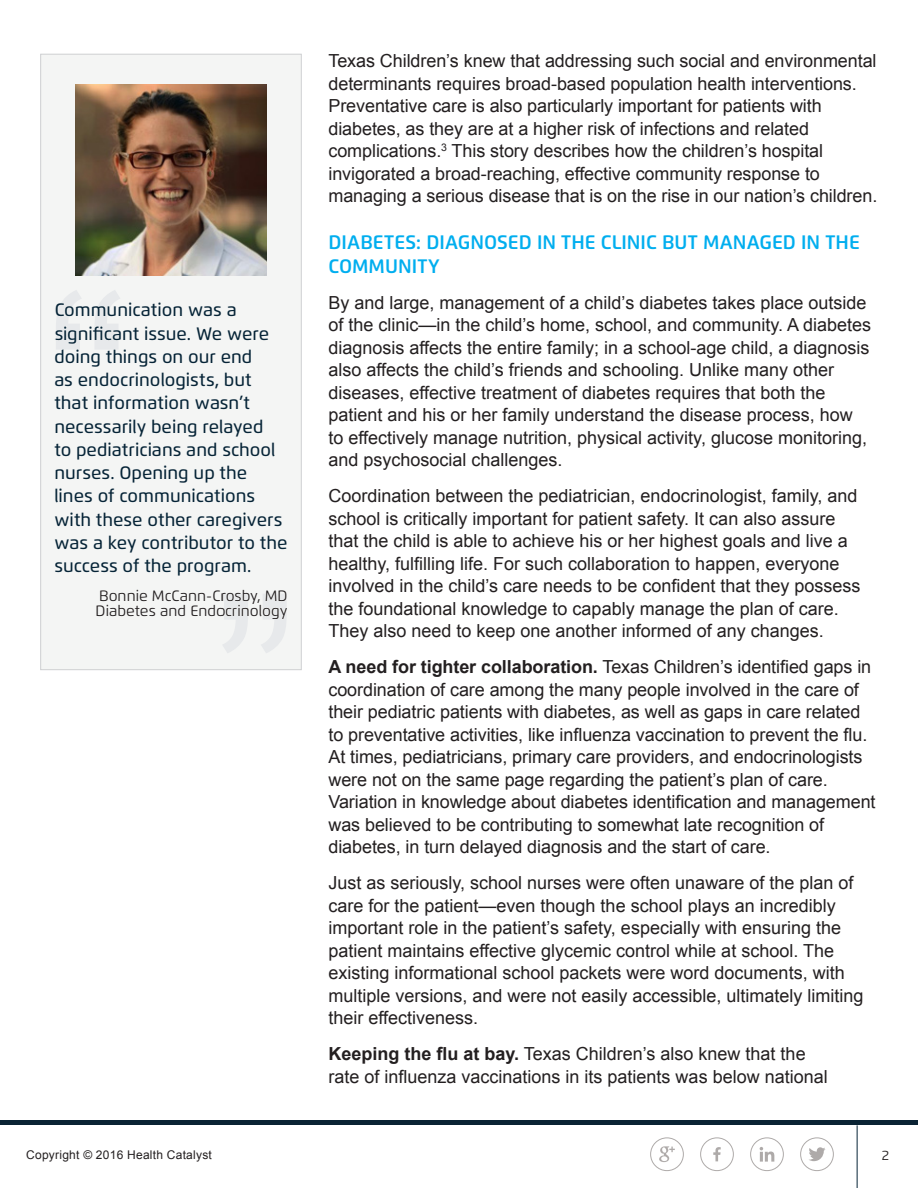
<style>
.page{position:relative;width:918px;height:1188px;background:#fff}
.page>*{position:absolute;margin:0;border:0;box-sizing:border-box;transform-origin:0 0}
.Section_Title{font:600 19.5px/24px "Flexo";color:#00aeef}
.Body_Copy{font:18px/22.5px "Arial";color:#231f20}
.Quotation_body_copy{font:500 18px/23.2px "Flexo";color:#062437}
.Quotation_attributio{font:15px/15px "Flexo";color:#231f20}
.t1{font:13.5px "Flexo";color:#231f20}
.t2{font:12px "Arial";letter-spacing:.02em;color:#231f20}
.s1{font-weight:700}
</style>
<div class="page">
<svg style="left:659px;top:1146px;width:16px;height:16px"></svg>
<div style="left:650px;top:1137px;width:34px;height:34px;border:1px solid #aeaaa9;border-radius:50%"></div>
<hr style="left:857px;top:1125px;width:1px;height:63px;background:#062437">
<div style="left:0;top:1120px;width:918px;height:5px;background:#0a2334"></div>
<svg style="left:809px;top:1147px;width:17px;height:14px"></svg>
<div style="left:800px;top:1137px;width:34px;height:34px;border:1px solid #aeaaa9;border-radius:50%"></div>
<svg style="left:713px;top:1147px;width:8px;height:14px"></svg>
<div style="left:700px;top:1137px;width:34px;height:34px;border:1px solid #aeaaa9;border-radius:50%"></div>
<svg style="left:760px;top:1147px;width:14px;height:15px"></svg>
<div style="left:750px;top:1137px;width:34px;height:34px;border:1px solid #aeaaa9;border-radius:50%"></div>
<div style="left:41px;top:54px;width:260px;height:616px;background:#f4f5f4"></div>
<div style="left:40px;top:54px;width:262px;height:616px;border:1px solid #cfd0d2"></div>
<svg style="left:56px;top:290px;width:64px;height:59px"></svg>
<svg style="left:223px;top:594px;width:63px;height:59px"></svg>
<img style="left:76px;top:84px;width:190px;height:191px">
<p class="Quotation_body_copy" style="left:54px;top:298px;width:235px">Communication was a significant issue. We were doing things on our end<br>as endocrinologists, but that information wasn’t necessarily being relayed<br>to pediatricians and school nurses. Opening up the lines of communications with these other caregivers was a key contributor to the success of the program.</p>
<p class="Quotation_attributio" style="left:96px;top:588px;width:193px">Bonnie McCann-Crosby, MD<br>Diabetes and Endocrinology</p>
<p class="Body_Copy" style="left:328px;top:50px;width:550px">Texas Children’s knew that addressing such social and environmental determinants requires broad-based population health interventions.<br>Preventative care is also particularly important for patients with diabetes, as they are at a higher risk of infections and related complications.<sup>3</sup> This story describes how the children’s hospital invigorated a broad-reaching, effective community response to managing a serious disease that is on the rise in our nation’s children.</p>
<p class="Section_Title" style="left:328px;top:230px;width:533px">DIABETES: DIAGNOSED IN THE CLINIC BUT MANAGED IN THE<br>COMMUNITY</p>
<p class="Body_Copy" style="left:328px;top:291px;width:544px">By and large, management of a child’s diabetes takes place outside of the clinic—in the child’s home, school, and community. A diabetes diagnosis affects the entire family; in a school-age child, a diagnosis also affects the child’s friends and schooling. Unlike many other diseases, effective treatment of diabetes requires that both the patient and his or her family understand the disease process, how to effectively manage nutrition, physical activity, glucose monitoring, and psychosocial challenges.</p>
<p class="Body_Copy" style="left:328px;top:485px;width:533px">Coordination between the pediatrician, endocrinologist, family, and school is critically important for patient safety. It can also assure that the child is able to achieve his or her highest goals and live a healthy, fulfilling life. For such collaboration to happen, everyone involved in the child’s care needs to be confident that they possess the foundational knowledge to capably manage the plan of care.<br>They also need to keep one another informed of any changes.</p>
<p class="Body_Copy" style="left:328px;top:656px;width:549px"><span class="s1">A need for tighter collaboration.</span> Texas Children’s identified gaps in coordination of care among the many people involved in the care of their pediatric patients with diabetes, as well as gaps in care related to preventative activities, like influenza vaccination to prevent the flu.<br>At times, pediatricians, primary care providers, and endocrinologists were not on the same page regarding the patient’s plan of care.<br>Variation in knowledge about diabetes identification and management was believed to be contributing to somewhat late recognition of diabetes, in turn delayed diagnosis and the start of care.</p>
<p class="Body_Copy" style="left:328px;top:872px;width:537px">Just as seriously, school nurses were often unaware of the plan of care for the patient—even though the school plays an incredibly important role in the patient’s safety, especially with ensuring the patient maintains effective glycemic control while at school. The existing informational school packets were word documents, with multiple versions, and were not easily accessible, ultimately limiting their effectiveness.</p>
<p class="Body_Copy" style="left:328px;top:1043px;width:501px"><span class="s1">Keeping the flu at bay.</span> Texas Children’s also knew that the rate of influenza vaccinations in its patients was below national</p>
<p class="t2" style="left:26px;top:1147px;width:187px">Copyright © 2016 Health Catalyst</p>
<p class="t1" style="left:882px;top:1147px;width:9px">2</p>
</div>
